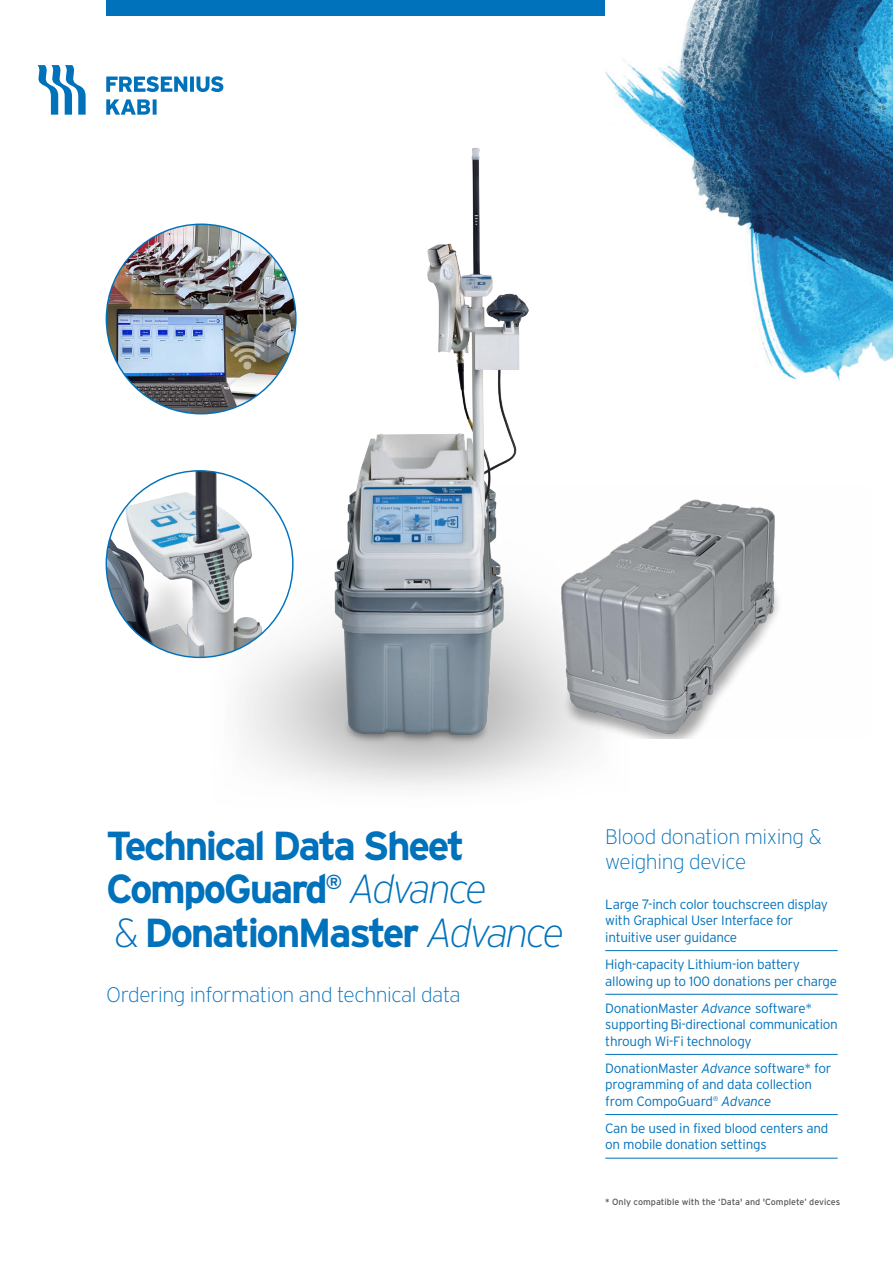
<style>
.page{position:relative;width:893px;height:1263px;background:#fff}
.page>*{position:absolute;margin:0;border:0;box-sizing:border-box;transform-origin:0 0}
.t1{font:700 40.5px/43.5px "Interstate";letter-spacing:-.06em;color:#0071bb}
.t2{font:200 21px/25.5px "Interstate";letter-spacing:-.02em;color:#0071bb}
.t3{font:300 13.5px/16.5px "Interstate";letter-spacing:-.02em;color:#0071bb}
.t4{font:9px "Interstate";color:#57585a}
.s1{font-weight:200;font-style:italic}
.s2{font-weight:200}
.s3{font-style:italic}
</style>
<div class="page">
<hr style="left:605px;top:950px;width:233px;height:1px;background:#0071bb">
<hr style="left:605px;top:994px;width:233px;height:1px;background:#0071bb">
<hr style="left:605px;top:1054px;width:233px;height:1px;background:#0071bb">
<hr style="left:605px;top:1114px;width:233px;height:1px;background:#0071bb">
<hr style="left:605px;top:1158px;width:233px;height:1px;background:#0071bb">
<img style="left:605px;top:0;width:288px;height:381px">
<svg style="left:38px;top:65px;width:48px;height:50px"></svg>
<svg style="left:106px;top:99px;width:51px;height:16px"></svg>
<svg style="left:106px;top:76px;width:117px;height:16px"></svg>
<div style="left:106px;top:0;width:499px;height:15px;background:#0071bb"></div>
<img style="left:638px;top:499px;width:141px;height:240px">
<img style="left:200px;top:132px;width:438px;height:655px">
<img style="left:106px;top:224px;width:190px;height:190px;border-radius:95px">
<img style="left:106px;top:471px;width:187px;height:186px;border-radius:93px">
<h1 class="t1" style="left:106px;top:823px;width:460px">Technical Data Sheet<br>CompoGuard<sup>®</sup> <span class="s1">Advance<br></span><span class="s2">&amp;</span> DonationMaster <span class="s1">Advance</span></h1>
<h2 class="t2" style="left:106px;top:982px;width:356px">Ordering information and technical data</h2>
<h2 class="t2" style="left:605px;top:824px;width:218px">Blood donation mixing &amp; weighing device</h2>
<p class="t3" style="left:605px;top:896px;width:224px">Large 7-inch color touchscreen display with Graphical User Interface for intuitive user guidance</p>
<p class="t3" style="left:605px;top:956px;width:233px">High-capacity Lithium-ion battery allowing up to 100 donations per charge</p>
<p class="t3" style="left:605px;top:999px;width:234px">DonationMaster <span class="s3">Advance</span> software* supporting Bi-directional communication through Wi-Fi technology</p>
<p class="t3" style="left:605px;top:1060px;width:228px">DonationMaster <span class="s3">Advance</span> software* for programming of and data collection from CompoGuard<sup>®</sup> <span class="s3">Advance</span></p>
<p class="t3" style="left:605px;top:1120px;width:225px">Can be used in fixed blood centers and on mobile donation settings</p>
<p class="t4" style="left:605px;top:1197px;width:237px">* Only compatible with the ‘Data' and 'Complete’ devices</p>
</div>
